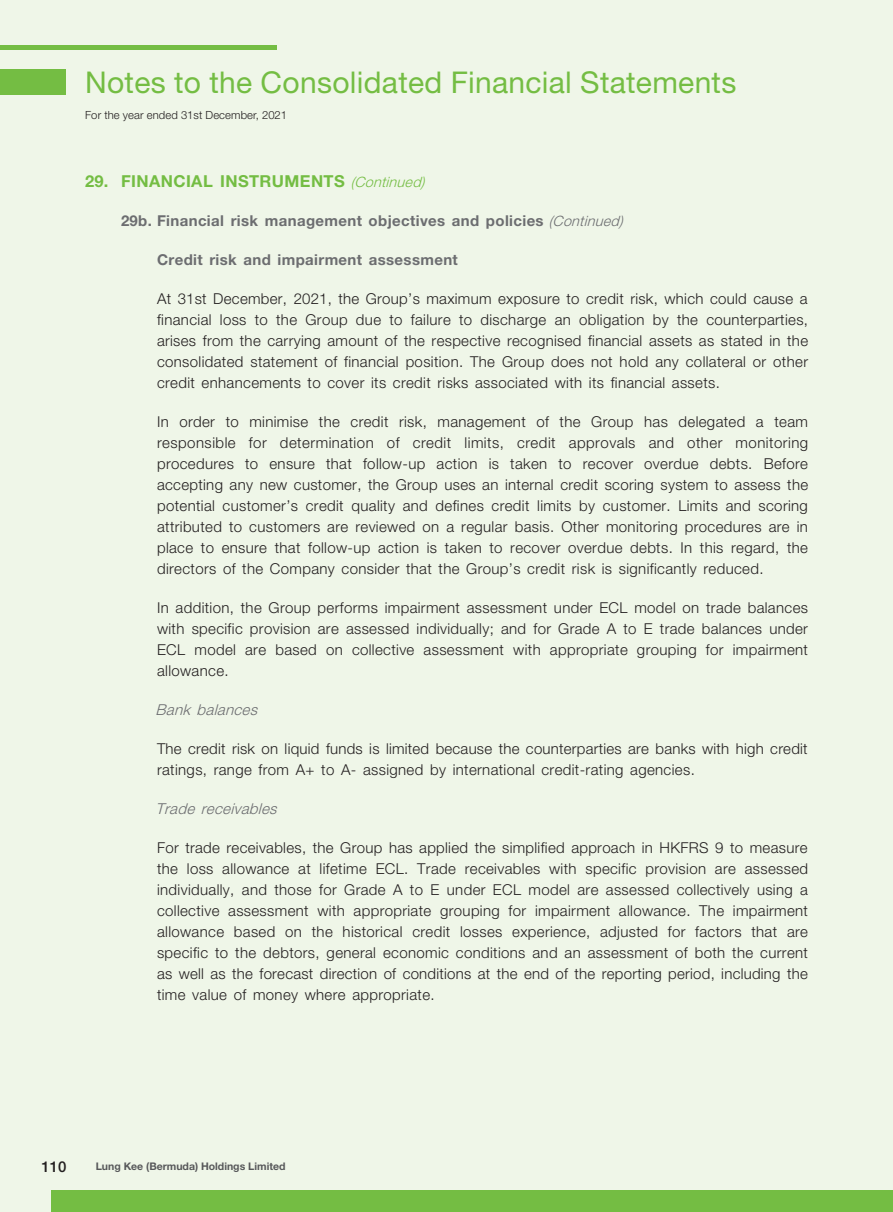
<style>
.page{position:relative;width:893px;height:1212px;background:#eff6e8}
.page>*{position:absolute;margin:0;border:0;box-sizing:border-box;transform-origin:0 0}
.t1{font:30px "Helvetica Neue LT Std";letter-spacing:.01em;color:#74bd43}
._03_H1{font:700 16.5px "Helvetica Neue LT Std";letter-spacing:.025em;color:#74bd43}
._13_____P4{font:300 15px/21px "Helvetica Neue LT Std";letter-spacing:.025em;color:#231f20;text-align:justify}
._04___H2{font:700 15px "Helvetica Neue LT Std";letter-spacing:.025em;color:#6c6d70}
._06_______H4{font:italic 300 15px "Helvetica Neue LT Std";color:#6c6d70}
.t2{font:500 15px "Helvetica Neue LT Std";color:#231f20}
.t3{font:300 11.25px "Helvetica Neue LT Std";letter-spacing:.01em;color:#231f20}
.t4{font:700 10.5px "Helvetica Neue LT Std";color:#57585a}
.s1{font-weight:300;font-style:italic;font-size:14.25px}
</style>
<div class="page">
<hr style="left:0;top:46px;width:276px;height:4px;background:#74bd43">
<div style="left:0;top:69px;width:66px;height:26px;background:#74bd43"></div>
<div style="left:51px;top:1191px;width:842px;height:21px;background:#74bd43"></div>
<h1 class="t1" style="left:85px;top:65px;width:653px">Notes to the Consolidated Financial Statements</h1>
<p class="t3" style="left:85px;top:108px;width:203px">For the year ended 31st December, 2021</p>
<p class="_03_H1" style="left:85px;top:171px;width:341px">29. FINANCIAL INSTRUMENTS <span class="s1">(Continued)</span></p>
<p class="_04___H2" style="left:121px;top:212px;width:504px">29b. Financial risk management objectives and policies <span class="s1">(Continued)</span></p>
<p class="_04___H2" style="left:157px;top:251px;width:302px">Credit risk and impairment assessment</p>
<p class="_13_____P4" style="left:157px;top:288px;width:653px">At 31st December, 2021, the Group’s maximum exposure to credit risk, which could cause a financial loss to the Group due to failure to discharge an obligation by the counterparties, arises from the carrying amount of the respective recognised financial assets as stated in the consolidated statement of financial position. The Group does not hold any collateral or other credit enhancements to cover its credit risks associated with its financial assets.</p>
<p class="_13_____P4" style="left:157px;top:411px;width:653px">In order to minimise the credit risk, management of the Group has delegated a team responsible for determination of credit limits, credit approvals and other monitoring procedures to ensure that follow-up action is taken to recover overdue debts. Before accepting any new customer, the Group uses an internal credit scoring system to assess the potential customer’s credit quality and defines credit limits by customer. Limits and scoring attributed to customers are reviewed on a regular basis. Other monitoring procedures are in place to ensure that follow-up action is taken to recover overdue debts. In this regard, the directors of the Company consider that the Group’s credit risk is significantly reduced.</p>
<p class="_13_____P4" style="left:157px;top:597px;width:652px">In addition, the Group performs impairment assessment under ECL model on trade balances with specific provision are assessed individually; and for Grade A to E trade balances under ECL model are based on collective assessment with appropriate grouping for impairment allowance.</p>
<p class="_06_______H4" style="left:155px;top:701px;width:108px">Bank balances</p>
<p class="_13_____P4" style="left:157px;top:738px;width:652px">The credit risk on liquid funds is limited because the counterparties are banks with high credit ratings, range from A+ to A- assigned by international credit-rating agencies.</p>
<p class="_06_______H4" style="left:155px;top:800px;width:127px">Trade receivables</p>
<p class="_13_____P4" style="left:157px;top:837px;width:652px">For trade receivables, the Group has applied the simplified approach in HKFRS 9 to measure the loss allowance at lifetime ECL. Trade receivables with specific provision are assessed individually, and those for Grade A to E under ECL model are assessed collectively using a collective assessment with appropriate grouping for impairment allowance. The impairment allowance based on the historical credit losses experience, adjusted for factors that are specific to the debtors, general economic conditions and an assessment of both the current as well as the forecast direction of conditions at the end of the reporting period, including the time value of money where appropriate.</p>
<p class="t2" style="left:42px;top:1158px;width:27px">110</p>
<p class="t4" style="left:96px;top:1160px;width:191px">Lung Kee (Bermuda) Holdings Limited</p>
</div>
